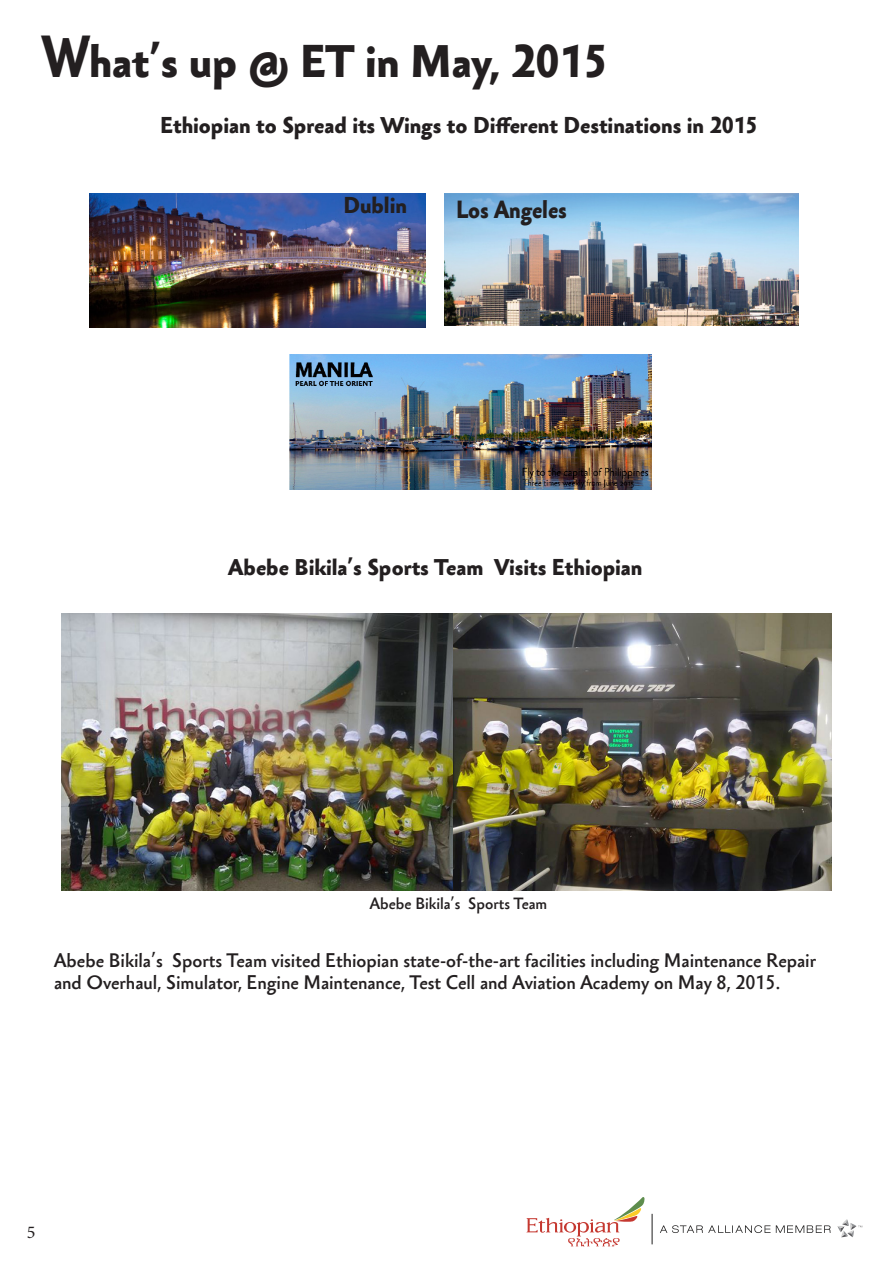
<style>
.page{position:relative;width:893px;height:1263px;background:#fff}
.page>*{position:absolute;margin:0;border:0;box-sizing:border-box;transform-origin:0 0}
.t1{font:700 42px "Sebastian Medium UCF";color:#231f20}
.t2{font:700 22.95px "Sebastian Medium UCF";color:#231f20;scale:.92 1}
.t3{font:700 21px "Sebastian Medium UCF";color:#231f20}
.t4{font:18px/21.6px "Sebastian Medium UCF";color:#231f20}
.t5{font:18px "Minion Pro";color:#231f20}
.t6{font:15px "Sebastian Medium UCF";color:#231f20}
.s1{font-size:54.6px}
</style>
<div class="page">
<hr style="left:652px;top:1214px;width:1px;height:30px;background:#1f1e1e">
<svg style="left:837px;top:1219px;width:25px;height:18px"></svg>
<svg style="left:660px;top:1225px;width:171px;height:8px"></svg>
<svg style="left:526px;top:1197px;width:119px;height:49px"></svg>
<img style="left:61px;top:614px;width:771px;height:276px">
<img style="left:289px;top:355px;width:363px;height:134px">
<img style="left:444px;top:193px;width:354px;height:132px">
<img style="left:89px;top:193px;width:336px;height:134px">
<h1 class="t1" style="left:43px;top:34px;width:566px"><span class="s1">W</span>hat’s up @ ET in May, 2015</h1>
<p class="t3" style="left:160px;top:112px;width:599px">Ethiopian to Spread its Wings to Different Destinations in 2015</p>
<p class="t3" style="left:343px;top:192px;width:65px">Dublin</p>
<p class="t2" style="left:456px;top:195px;width:122px">Los Angeles</p>
<p class="t3" style="left:229px;top:554px;width:415px">Abebe Bikila’s Sports Team Visits Ethiopian</p>
<p class="t6" style="left:370px;top:893px;width:179px">Abebe Bikila’s Sports Team</p>
<p class="t4" style="left:54px;top:950px;width:763px">Abebe Bikila’s Sports Team visited Ethiopian state-of-the-art facilities including Maintenance Repair and Overhaul, Simulator, Engine Maintenance, Test Cell and Aviation Academy on May 8, 2015.</p>
<p class="t5" style="left:27px;top:1220px;width:10px">5</p>
</div>
